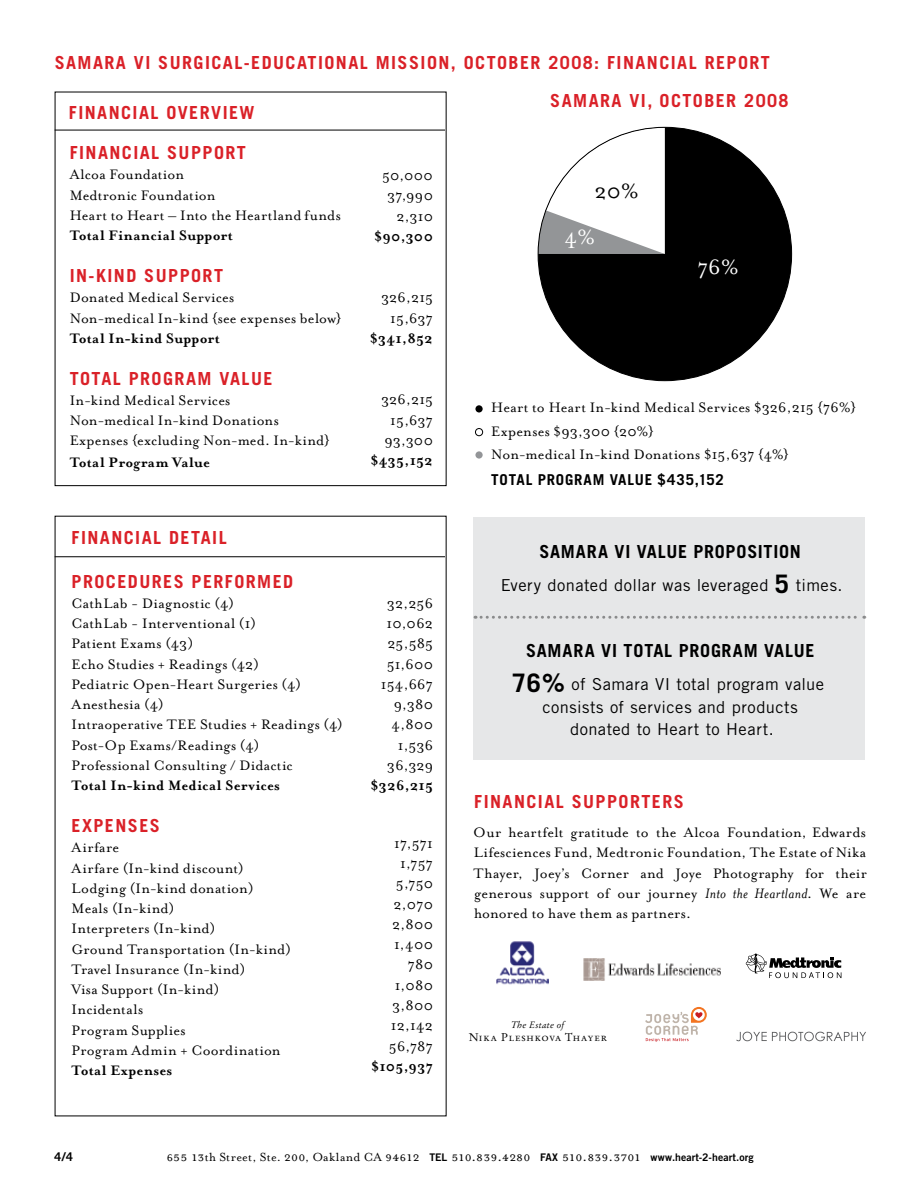
<style>
.page{position:relative;width:919px;height:1187px;background:#fff}
.page>*{position:absolute;margin:0;border:0;box-sizing:border-box;transform-origin:0 0}
.t1{font:23.7px "Mrs Eaves Roman";color:#fff}
.t2{font:23.7px "Mrs Eaves Roman";color:#000}
.t3{font:700 18px/37.8px "Trade Gothic";letter-spacing:.08em;color:#da2128}
.t4{font:700 18px "Trade Gothic";letter-spacing:.045em;color:#000}
.t5{font:16.5px/22.5px "Trade Gothic";letter-spacing:.03em;color:#000;text-align:center}
.t6{font:15.75px/20.2px "Mrs Eaves Roman";letter-spacing:.02em;color:#000}
.t7{font:700 15.75px "Mrs Eaves";letter-spacing:.015em;color:#000}
.t8{font:15px "Mrs Eaves Small Caps";letter-spacing:-.005em;color:#000}
.t9{font:700 15px "Trade Gothic";letter-spacing:.05em;color:#000}
.t10{font:700 12px "Trade Gothic";color:#000}
.t11{font:11.1px "Stempel Garamond Roman SC";letter-spacing:.07em;color:#000}
.t12{font:9.3px "Stempel Garamond Italic Os F";letter-spacing:.015em;color:#000}
.s1{font-weight:700;font-size:25.5px}
.s2{font-family:"Mrs Eaves";font-style:italic}
.s3{font-family:"Mrs Eaves Roman";font-size:13.5px}
.s4{font-family:"Trade Gothic Bold Two";font-size:10.5px}
</style>
<div class="page">
<div style="left:538px;top:127px;width:253px;height:254px;background:#000;border-radius:50%"></div>
<svg style="left:539px;top:127px;width:125px;height:127px"></svg>
<div style="left:475px;top:405px;width:7px;height:7px;background:#000;border-radius:50%"></div>
<div style="left:475px;top:428px;width:8px;height:8px;border:1px solid #000;border-radius:50%"></div>
<div style="left:475px;top:451px;width:7px;height:7px;background:#939598;border-radius:50%"></div>
<div style="left:473px;top:517px;width:392px;height:243px;background:#e6e7e8"></div>
<svg style="left:475px;top:616px;width:389px;height:3px"></svg>
<img style="left:583px;top:959px;width:137px;height:21px">
<img style="left:496px;top:941px;width:52px;height:44px">
<svg style="left:745px;top:953px;width:96px;height:25px"></svg>
<svg style="left:645px;top:1007px;width:61px;height:35px"></svg>
<svg style="left:736px;top:1031px;width:129px;height:10px"></svg>
<hr style="left:55px;top:556px;width:390px;height:1px;background:#000">
<hr style="left:55px;top:130px;width:390px;height:1px;background:#000">
<p class="t3" style="left:550px;top:43px;width:240px;text-indent:-495px">SAMARA VI SURGICAL-EDUCATIONAL MISSION, OCTOBER 2008: FINANCIAL REPORT<br>SAMARA VI, OCTOBER 2008</p>
<p class="t3" style="left:69px;top:93px;width:187px">FINANCIAL OVERVIEW</p>
<p class="t3" style="left:70px;top:134px;width:178px">FINANCIAL SUPPORT</p>
<p class="t6" style="left:70px;top:165px;width:272px">Alcoa Foundation<br>Medtronic Foundation<br>Heart to Heart – Into the Heartland funds</p>
<p class="t7" style="left:70px;top:226px;width:164px">Total Financial Support</p>
<p class="t3" style="left:70px;top:256px;width:155px">IN-KIND SUPPORT</p>
<p class="t6" style="left:70px;top:288px;width:273px">Donated Medical Services<br>Non-medical In-kind {see expenses below}</p>
<p class="t7" style="left:70px;top:329px;width:151px">Total In-kind Support</p>
<p class="t3" style="left:70px;top:359px;width:204px">TOTAL PROGRAM VALUE</p>
<p class="t6" style="left:70px;top:390px;width:262px">In-kind Medical Services<br>Non-medical In-kind Donations<br>Expenses {excluding Non-med. In-kind}</p>
<p class="t7" style="left:70px;top:453px;width:142px">Total Program Value</p>
<p class="t3" style="left:72px;top:519px;width:156px">FINANCIAL DETAIL</p>
<p class="t3" style="left:72px;top:562px;width:223px">PROCEDURES PERFORMED</p>
<p class="t6" style="left:72px;top:593px;width:273px">CathLab - Diagnostic (4)<br>CathLab - Interventional (1)<br>Patient Exams (43)<br>Echo Studies + Readings (42)<br>Pediatric Open-Heart Surgeries (4)<br>Anesthesia (4)<br>Intraoperative TEE Studies + Readings (4)<br>Post-Op Exams/Readings (4)<br>Professional Consulting / Didactic</p>
<p class="t7" style="left:72px;top:776px;width:210px">Total In-kind Medical Services</p>
<p class="t3" style="left:72px;top:806px;width:90px">EXPENSES</p>
<p class="t6" style="left:72px;top:838px;width:221px">Airfare<br>Airfare (In-kind discount)<br>Lodging (In-kind donation)<br>Meals (In-kind)<br>Interpreters (In-kind)<br>Ground Transportation (In-kind)<br>Travel Insurance (In-kind)<br>Visa Support (In-kind)<br>Incidentals<br>Program Supplies<br>Program Admin + Coordination</p>
<p class="t7" style="left:72px;top:1061px;width:102px">Total Expenses</p>
<p class="t6" style="left:382px;top:165px;width:52px;text-align:right">50,000<br>37,990<br>2,310</p>
<p class="t7" style="left:374px;top:227px;width:60px">$90,300</p>
<p class="t6" style="left:381px;top:288px;width:53px;text-align:center">326,215<br>15,637</p>
<p class="t7" style="left:370px;top:329px;width:64px">$341,852</p>
<p class="t6" style="left:381px;top:390px;width:53px;text-align:center">326,215<br>15,637<br>93,300</p>
<p class="t7" style="left:371px;top:451px;width:64px">$435,152</p>
<p class="t6" style="left:381px;top:593px;width:54px;text-align:right">32,256<br>10,062<br>25,585<br>51,600<br>154,667<br>9,380<br>4,800<br>1,536<br>36,329</p>
<p class="t7" style="left:371px;top:776px;width:64px">$326,215</p>
<p class="t6" style="left:389px;top:833px;width:46px;text-align:right">17,571<br>1,757<br>5,750<br>2,070<br>2,800<br>1,400<br>780<br>1,080<br>3,800<br>12,142<br>56,787</p>
<p class="t7" style="left:371px;top:1057px;width:63px">$105,937</p>
<h1 class="t2" style="left:594px;top:178px;width:46px">20%</h1>
<h1 class="t1" style="left:564px;top:224px;width:32px">4%</h1>
<h1 class="t1" style="left:696px;top:254px;width:43px">76%</h1>
<p class="t6" style="left:491px;top:396px;width:366px;line-height:23.2px">Heart to Heart In-kind Medical Services $326,215 {76%}<br>Expenses $93,300 {20%}<br>Non-medical In-kind Donations $15,637 {4%}</p>
<p class="t9" style="left:491px;top:470px;width:234px">TOTAL PROGRAM VALUE $435,152</p>
<p class="t4" style="left:539px;top:540px;width:263px">SAMARA VI VALUE PROPOSITION</p>
<p class="t5" style="left:500px;top:574px;width:343px">Every donated dollar was leveraged <span class="s1">5</span> times.</p>
<p class="t4" style="left:526px;top:639px;width:290px">SAMARA VI TOTAL PROGRAM VALUE</p>
<p class="t5" style="left:512px;top:673px;width:313px"><span class="s1">76%</span> of Samara VI total program value consists of services and products donated to Heart to Heart.</p>
<p class="t3" style="left:474px;top:782px;width:211px">FINANCIAL SUPPORTERS</p>
<p class="t6" style="left:473px;top:822px;width:395px;text-align:justify">Our heartfelt gratitude to the Alcoa Foundation, Edwards Lifesciences Fund, Medtronic Foundation, The Estate of Nika Thayer, Joey’s Corner and Joye Photography for their generous support of our journey <span class="s2">Into the Heartland</span>. We are honored to have them as partners.</p>
<p class="t12" style="left:511px;top:1019px;width:55px">The Estate of</p>
<p class="t11" style="left:468px;top:1030px;width:140px">Nika Pleshkova Thayer</p>
<p class="t10" style="left:54px;top:1149px;width:20px">4/4</p>
<p class="t8" style="left:166px;top:1148px;width:588px">655 13<span class="s3">th Street, Ste.</span> 200<span class="s3">, Oakland CA</span> 94612 <span class="s4">TEL</span> 510.839.4280 <span class="s4">FAX</span> 510.839.3701 <span class="s4">www.heart-2-heart.org</span></p>
</div>
